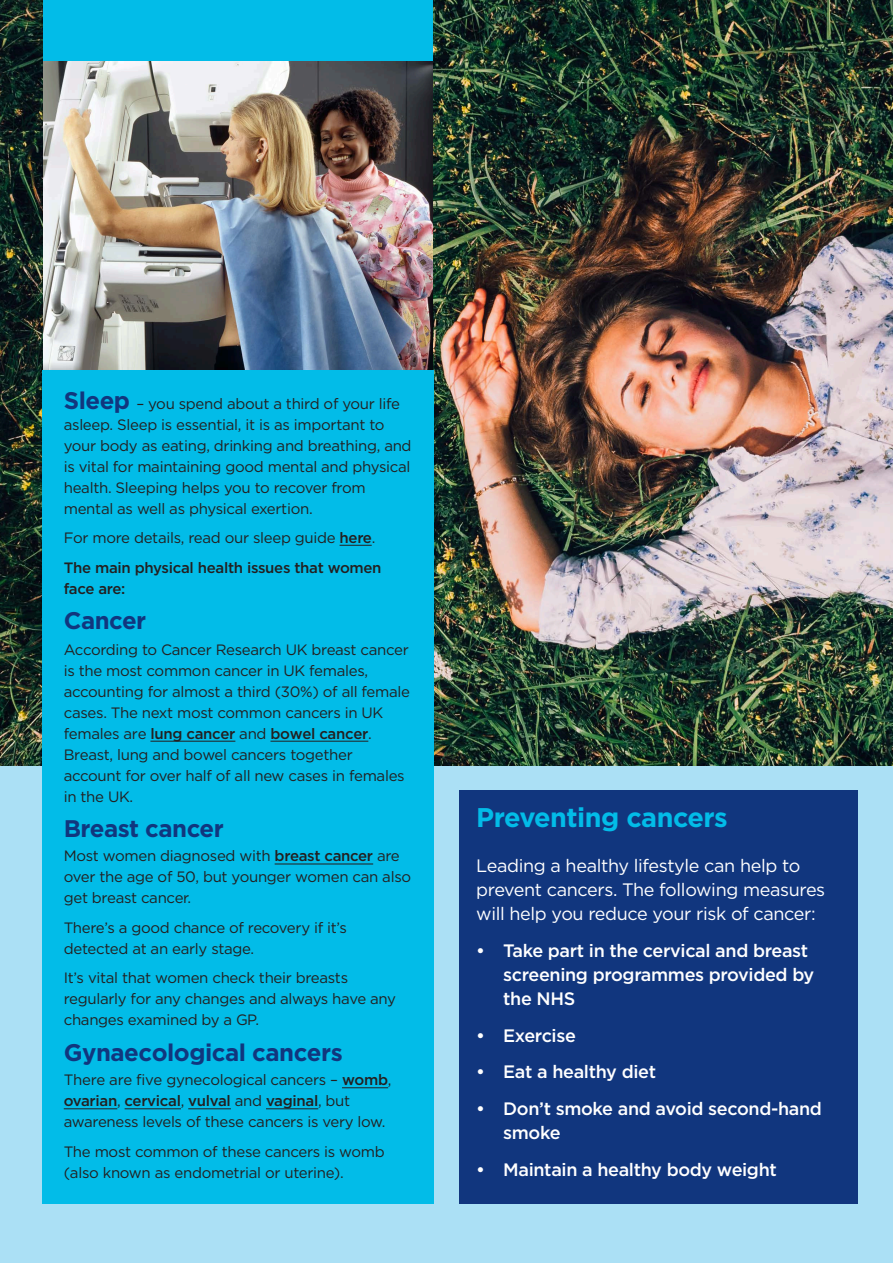
<style>
.page{position:relative;width:893px;height:1263px;background:#fff}
.page>*{position:absolute;margin:0;border:0;box-sizing:border-box;transform-origin:0 0}
.t1{font:700 27px "Gotham";letter-spacing:-.02em;color:#02bce8}
.t2{font:700 24px "Gotham";letter-spacing:-.02em;color:#11367e}
.t3{font:500 18px/24px "Gotham";letter-spacing:-.02em;color:#fff}
.t4{font:18px/24px "Gotham";letter-spacing:-.02em;color:#fff}
.t5{font:15px/21px "Gotham";letter-spacing:-.02em;color:#231f20}
.t6{font:500 15px/29.5px "Gotham";letter-spacing:-.02em;color:#231f20}
.s1{font-weight:700;font-size:24px;color:#11367e}
.s2{font-weight:400}
.s3{font-weight:500}
</style>
<div class="page">
<div style="left:0;top:714px;width:893px;height:549px;background:#abe0f5"></div>
<img style="left:0;top:0;width:893px;height:765px">
<div style="left:43px;top:370px;width:391px;height:833px;background:#02bce8"></div>
<hr style="left:340px;top:545px;width:32px;height:1px;background:#231f20">
<hr style="left:266px;top:1108px;width:52px;height:1px;background:#231f20">
<hr style="left:188px;top:1108px;width:43px;height:1px;background:#231f20">
<hr style="left:125px;top:1108px;width:56px;height:1px;background:#231f20">
<hr style="left:64px;top:1108px;width:53px;height:1px;background:#231f20">
<hr style="left:342px;top:1087px;width:46px;height:1px;background:#231f20">
<hr style="left:275px;top:864px;width:98px;height:1px;background:#231f20">
<hr style="left:270px;top:741px;width:98px;height:1px;background:#231f20">
<hr style="left:150px;top:741px;width:85px;height:1px;background:#231f20">
<div style="left:459px;top:790px;width:399px;height:413px;background:#11367e"></div>
<div style="left:44px;top:0;width:389px;height:370px;background:#02bce8"></div>
<img style="left:44px;top:62px;width:389px;height:308px">
<p class="t5" style="left:64px;top:393px;width:349px"><span class="s1">Sleep</span> – you spend about a third of your life asleep. Sleep is essential, it is as important to your body as eating, drinking and breathing, and is vital for maintaining good mental and physical health. Sleeping helps you to recover from mental as well as physical exertion.</p>
<p class="t6" style="left:64px;top:523px;width:319px"><span class="s2">For more details, read our sleep guide</span> here<span class="s2">.<br></span>The main physical health issues that women</p>
<p class="t6" style="left:64px;top:573px;width:63px">face are:</p>
<h2 class="t2" style="left:64px;top:607px;width:84px">Cancer</h2>
<p class="t5" style="left:64px;top:638px;width:348px">According to Cancer Research UK breast cancer is the most common cancer in UK females, accounting for almost a third (30%) of all female cases. The next most common cancers in UK females are <span class="s3">lung cancer</span> and <span class="s3">bowel cancer</span>.<br>Breast, lung and bowel cancers together account for over half of all new cases in females in the UK.</p>
<h2 class="t2" style="left:64px;top:815px;width:162px">Breast cancer</h2>
<p class="t5" style="left:64px;top:845px;width:349px">Most women diagnosed with <span class="s3">breast cancer</span> are over the age of 50, but younger women can also get breast cancer.</p>
<p class="t5" style="left:64px;top:917px;width:285px">There’s a good chance of recovery if it’s detected at an early stage.</p>
<p class="t5" style="left:64px;top:967px;width:334px">It’s vital that women check their breasts regularly for any changes and always have any changes examined by a GP.</p>
<h2 class="t2" style="left:64px;top:1038px;width:280px">Gynaecological cancers</h2>
<p class="t5" style="left:64px;top:1069px;width:329px">There are five gynecological cancers – <span class="s3">womb</span>, <span class="s3">ovarian</span>, <span class="s3">cervical</span>, <span class="s3">vulval</span> and <span class="s3">vaginal</span>, but awareness levels of these cancers is very low.</p>
<p class="t5" style="left:64px;top:1140px;width:323px">The most common of these cancers is womb (also known as endometrial or uterine).</p>
<h1 class="t1" style="left:476px;top:802px;width:253px">Preventing cancers</h1>
<p class="t4" style="left:476px;top:853px;width:350px">Leading a healthy lifestyle can help to prevent cancers. The following measures will help you reduce your risk of cancer:</p>
<p class="t3" style="left:503px;top:938px;width:313px;text-indent:-27px">• Take part in the cervical and breast screening programmes provided by the NHS</p>
<p class="t3" style="left:476px;top:1023px;width:101px">• Exercise</p>
<p class="t3" style="left:476px;top:1059px;width:181px">• Eat a healthy diet</p>
<p class="t3" style="left:503px;top:1096px;width:320px;text-indent:-27px">• Don’t smoke and avoid second-hand smoke</p>
<p class="t3" style="left:476px;top:1157px;width:302px">• Maintain a healthy body weight</p>
</div>
